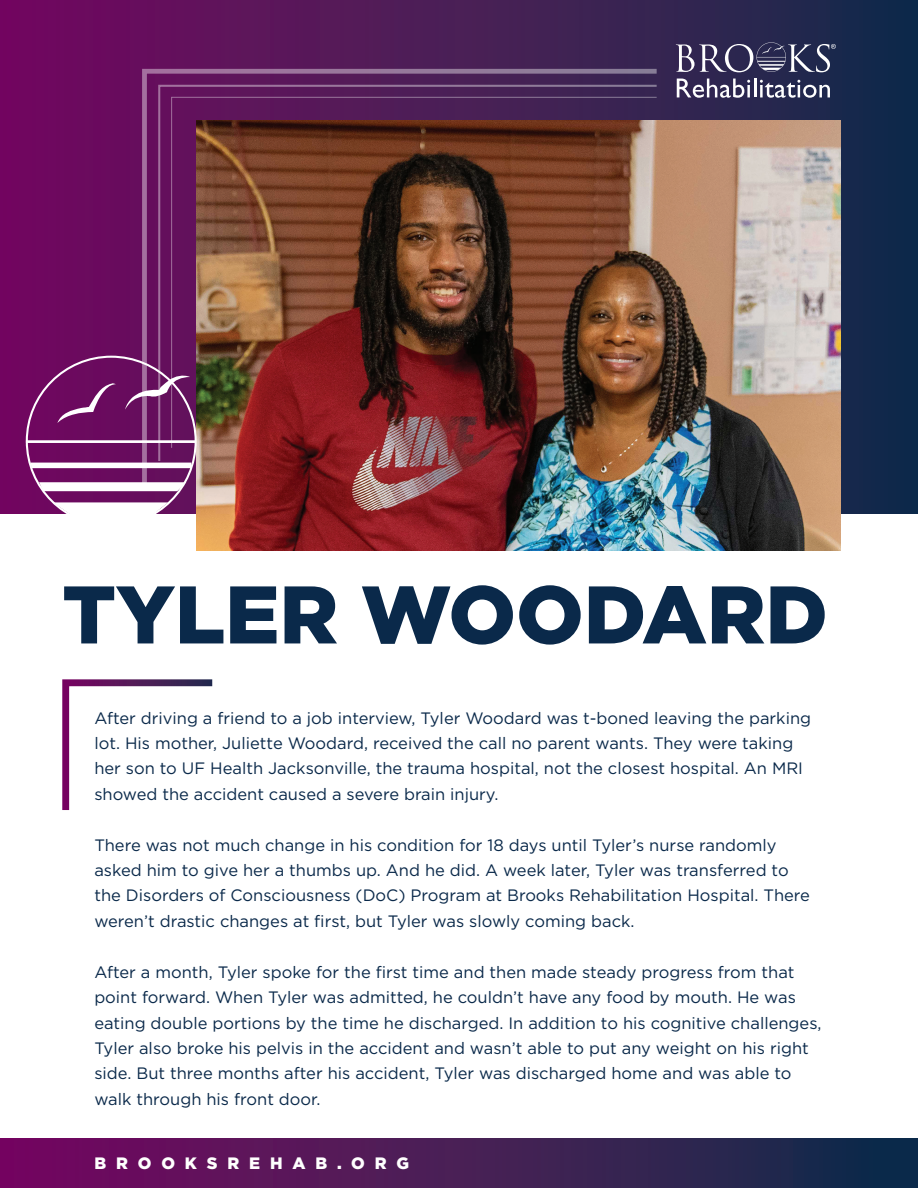
<style>
.page{position:relative;width:918px;height:1188px;background:#fff}
.page>*{position:absolute;margin:0;border:0;box-sizing:border-box;transform-origin:0 0}
.t1{font:900 81.45px "Gotham";color:#0a294a}
.t2{font:16.5px/25.3px "Gotham";color:#0a294a}
.t3{font:900 16.5px "Gotham";letter-spacing:.6em;color:#fff}
</style>
<div class="page">
<div style="left:0;top:0;width:918px;height:514px;background:linear-gradient(to right,#770a60,#172e4b)"></div>
<img style="left:196px;top:120px;width:645px;height:431px">
<svg style="left:62px;top:679px;width:151px;height:131px"></svg>
<img style="left:141px;top:67px;width:517px;height:419px">
<div style="left:0;top:1138px;width:918px;height:50px;background:linear-gradient(to right,#7a0961,#102f4a)"></div>
<svg style="left:677px;top:79px;width:153px;height:19px"></svg>
<svg style="left:676px;top:42px;width:160px;height:30px"></svg>
<svg style="left:26px;top:356px;width:171px;height:171px"></svg>
<p class="t1" style="left:62px;top:568px;width:767px">TYLER WOODARD</p>
<p class="t2" style="left:94px;top:705px;width:718px">After driving a friend to a job interview, Tyler Woodard was t-boned leaving the parking lot. His mother, Juliette Woodard, received the call no parent wants. They were taking her son to UF Health Jacksonville, the trauma hospital, not the closest hospital. An MRI showed the accident caused a severe brain injury.</p>
<p class="t2" style="left:94px;top:832px;width:717px">There was not much change in his condition for 18 days until Tyler’s nurse randomly asked him to give her a thumbs up. And he did. A week later, Tyler was transferred to the Disorders of Consciousness (DoC) Program at Brooks Rehabilitation Hospital. There weren’t drastic changes at first, but Tyler was slowly coming back.</p>
<p class="t2" style="left:94px;top:959px;width:729px">After a month, Tyler spoke for the first time and then made steady progress from that point forward. When Tyler was admitted, he couldn’t have any food by mouth. He was eating double portions by the time he discharged. In addition to his cognitive challenges, Tyler also broke his pelvis in the accident and wasn’t able to put any weight on his right side. But three months after his accident, Tyler was discharged home and was able to walk through his front door.</p>
<p class="t3" style="left:94px;top:1153px;width:316px">BROOKSREHAB.ORG</p>
</div>
